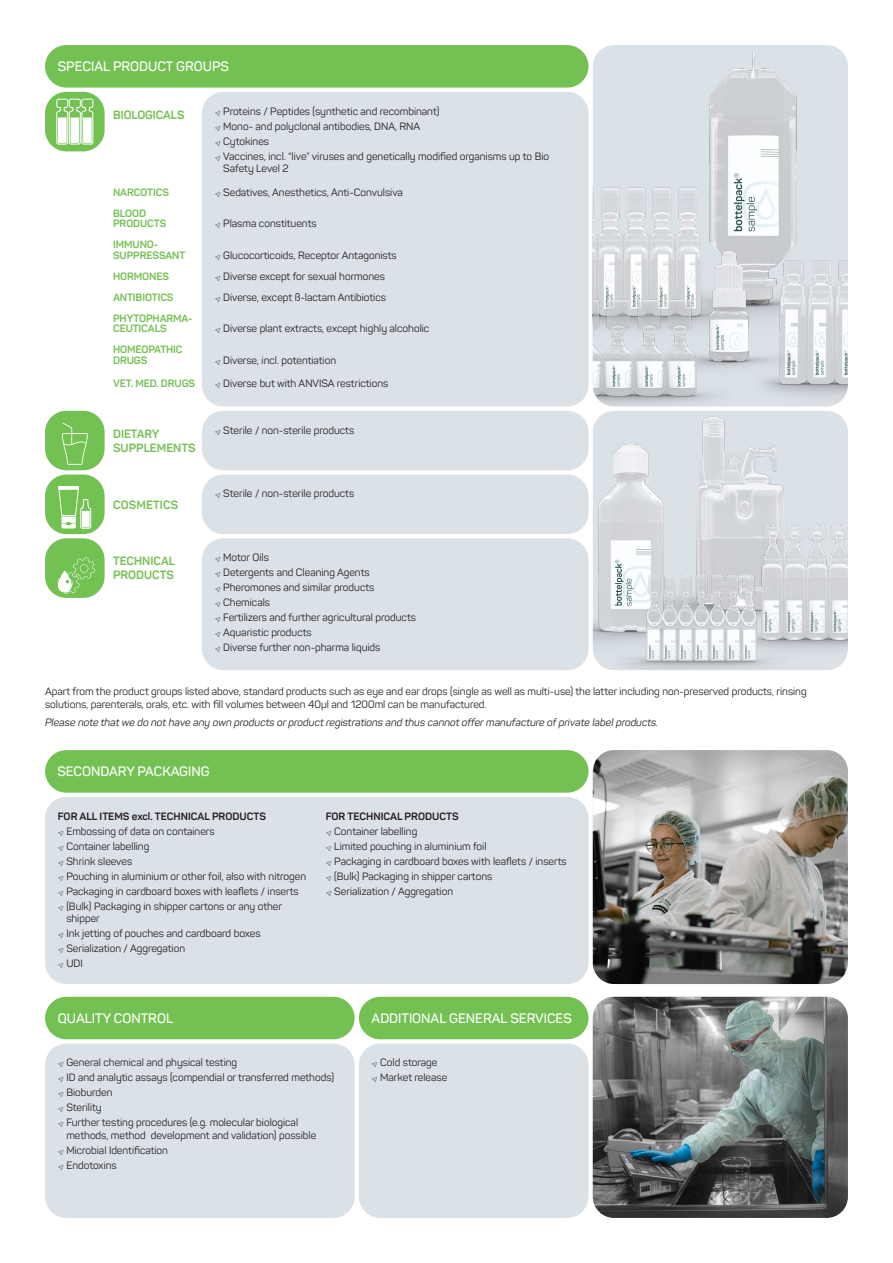
<style>
.page{position:relative;width:893px;height:1263px;background:#fff}
.page>*{position:absolute;margin:0;border:0;box-sizing:border-box;transform-origin:0 0}
.t1{font:600 13.5px "Panton";color:#fff}
.t2{font:700 11.85px/14.2px "Panton";color:#74c153}
.t3{font:10.5px/12.6px "Panton";color:#231f20}
.t4{font:italic 10.5px "Panton";color:#231f20}
.t5{font:700 10.5px/10.5px "Panton";letter-spacing:-.01em;color:#74c153}
.t6{font:700 10.5px "Panton";color:#231f20}
</style>
<div class="page">
<div style="left:45px;top:411px;width:60px;height:59px;background:#74c153;border-radius:21px"></div>
<div style="left:45px;top:475px;width:60px;height:59px;background:#74c153;border-radius:21px"></div>
<div style="left:45px;top:538px;width:60px;height:60px;background:#74c153;border-radius:21px"></div>
<div style="left:45px;top:92px;width:60px;height:59px;background:#74c153;border-radius:21px"></div>
<div style="left:45px;top:45px;width:543px;height:43px;background:#74c153;border-radius:21px"></div>
<div style="left:45px;top:750px;width:543px;height:43px;background:#74c153;border-radius:21px"></div>
<div style="left:45px;top:997px;width:310px;height:42px;background:#74c153;border-radius:21px"></div>
<div style="left:359px;top:997px;width:229px;height:42px;background:#74c153;border-radius:21px"></div>
<div style="left:202px;top:92px;width:386px;height:314px;background:#dae1e7;border-radius:21px"></div>
<img style="left:593px;top:411px;width:255px;height:129px">
<img style="left:628px;top:476px;width:220px;height:188px">
<img style="left:593px;top:540px;width:248px;height:130px">
<img style="left:593px;top:45px;width:255px;height:83px">
<img style="left:593px;top:128px;width:255px;height:81px">
<img style="left:593px;top:209px;width:255px;height:197px">
<img style="left:593px;top:261px;width:180px;height:145px">
<img style="left:593px;top:750px;width:255px;height:234px">
<img style="left:593px;top:997px;width:255px;height:221px">
<div style="left:45px;top:797px;width:543px;height:187px;background:#dae1e7;border-radius:21px"></div>
<div style="left:45px;top:1043px;width:310px;height:175px;background:#dae1e7;border-radius:21px"></div>
<div style="left:359px;top:1043px;width:229px;height:175px;background:#dae1e7;border-radius:21px"></div>
<div style="left:202px;top:411px;width:386px;height:59px;background:#dae1e7;border-radius:21px"></div>
<div style="left:202px;top:475px;width:386px;height:59px;background:#dae1e7;border-radius:21px"></div>
<div style="left:202px;top:538px;width:386px;height:132px;background:#dae1e7;border-radius:21px"></div>
<svg style="left:62px;top:423px;width:26px;height:42px"></svg>
<svg style="left:58px;top:557px;width:37px;height:38px"></svg>
<hr style="left:59px;top:486px;width:20px;height:3px;background:#fff">
<svg style="left:58px;top:489px;width:33px;height:40px"></svg>
<svg style="left:56px;top:98px;width:38px;height:47px"></svg>
<p class="t1" style="left:58px;top:58px;width:173px">SPECIAL PRODUCT GROUPS</p>
<p class="t2" style="left:113px;top:107px;width:73px">BIOLOGICALS</p>
<p class="t5" style="left:113px;top:187px;width:57px">NARCOTICS</p>
<p class="t5" style="left:113px;top:208px;width:55px">BLOOD<br>PRODUCTS</p>
<p class="t5" style="left:113px;top:239px;width:47px">IMMUNO-</p>
<p class="t5" style="left:113px;top:250px;width:74px">SUPPRESSANT</p>
<p class="t5" style="left:113px;top:271px;width:57px">HORMONES</p>
<p class="t5" style="left:113px;top:292px;width:62px">ANTIBIOTICS</p>
<p class="t5" style="left:113px;top:313px;width:81px">PHYTOPHARMA-<br>CEUTICALS</p>
<p class="t5" style="left:113px;top:344px;width:71px">HOMEOPATHIC<br>DRUGS</p>
<p class="t5" style="left:113px;top:378px;width:84px">VET. MED. DRUGS</p>
<p class="t2" style="left:113px;top:426px;width:48px">DIETARY</p>
<p class="t2" style="left:113px;top:440px;width:84px">SUPPLEMENTS</p>
<p class="t2" style="left:113px;top:497px;width:67px">COSMETICS</p>
<p class="t2" style="left:113px;top:554px;width:63px">TECHNICAL<br>PRODUCTS</p>
<p class="t3" style="left:223px;top:105px;width:218px">Proteins / Peptides (synthetic and recombinant)</p>
<p class="t3" style="left:223px;top:120px;width:198px">Mono- and polyclonal antibodies, DNA, RNA</p>
<p class="t3" style="left:223px;top:135px;width:47px">Cytokines</p>
<p class="t3" style="left:223px;top:150px;width:327px">Vaccines, incl. “live” viruses and genetically modified organisms up to Bio<br>Safety Level 2</p>
<p class="t3" style="left:223px;top:186px;width:181px">Sedatives, Anesthetics, Anti-Convulsiva</p>
<p class="t3" style="left:223px;top:217px;width:95px">Plasma constituents</p>
<p class="t3" style="left:223px;top:249px;width:175px">Glucocorticoids, Receptor Antagonists</p>
<p class="t3" style="left:223px;top:270px;width:163px">Diverse except for sexual hormones</p>
<p class="t3" style="left:223px;top:291px;width:164px">Diverse, except ß-lactam Antibiotics</p>
<p class="t3" style="left:223px;top:322px;width:208px">Diverse plant extracts, except highly alcoholic</p>
<p class="t3" style="left:223px;top:354px;width:114px">Diverse, incl. potentiation</p>
<p class="t3" style="left:223px;top:377px;width:167px">Diverse but with ANVISA restrictions</p>
<p class="t3" style="left:223px;top:424px;width:133px">Sterile / non-sterile products</p>
<p class="t3" style="left:223px;top:487px;width:133px">Sterile / non-sterile products</p>
<p class="t3" style="left:223px;top:551px;width:47px">Motor Oils</p>
<p class="t3" style="left:223px;top:566px;width:148px">Detergents and Cleaning Agents</p>
<p class="t3" style="left:223px;top:581px;width:153px">Pheromones and similar products</p>
<p class="t3" style="left:223px;top:596px;width:48px">Chemicals</p>
<p class="t3" style="left:223px;top:611px;width:194px">Fertilizers and further agricultural products</p>
<p class="t3" style="left:223px;top:626px;width:90px">Aquaristic products</p>
<p class="t3" style="left:223px;top:641px;width:159px">Diverse further non-pharma liquids</p>
<p class="t3" style="left:45px;top:685px;width:763px">Apart from the product groups listed above, standard products such as eye and ear drops (single as well as multi-use) the latter including non-preserved products, rinsing solutions, parenterals, orals, etc. with fill volumes between 40µl and 1200ml can be manufactured.</p>
<p class="t4" style="left:45px;top:715px;width:615px">Please note that we do not have any own products or product registrations and thus cannot offer manufacture of private label products.</p>
<p class="t1" style="left:57px;top:763px;width:154px">SECONDARY PACKAGING</p>
<p class="t6" style="left:58px;top:810px;width:210px">FOR ALL ITEMS excl. TECHNICAL PRODUCTS</p>
<p class="t3" style="left:66px;top:825px;width:150px">Embossing of data on containers</p>
<p class="t3" style="left:66px;top:840px;width:85px">Container labelling</p>
<p class="t3" style="left:66px;top:855px;width:67px">Shrink sleeves</p>
<p class="t3" style="left:66px;top:870px;width:241px">Pouching in aluminium or other foil, also with nitrogen</p>
<p class="t3" style="left:66px;top:885px;width:234px">Packaging in cardboard boxes with leaflets / inserts</p>
<p class="t3" style="left:66px;top:900px;width:217px">(Bulk) Packaging in shipper cartons or any other shipper</p>
<p class="t3" style="left:66px;top:927px;width:196px">Ink jetting of pouches and cardboard boxes</p>
<p class="t3" style="left:66px;top:942px;width:120px">Serialization / Aggregation</p>
<p class="t3" style="left:66px;top:957px;width:18px">UDI</p>
<p class="t6" style="left:326px;top:810px;width:134px">FOR TECHNICAL PRODUCTS</p>
<p class="t3" style="left:334px;top:825px;width:85px">Container labelling</p>
<p class="t3" style="left:334px;top:840px;width:154px">Limited pouching in aluminium foil</p>
<p class="t3" style="left:334px;top:855px;width:234px">Packaging in cardboard boxes with leaflets / inserts</p>
<p class="t3" style="left:334px;top:870px;width:160px">(Bulk) Packaging in shipper cartons</p>
<p class="t3" style="left:334px;top:885px;width:120px">Serialization / Aggregation</p>
<p class="t1" style="left:58px;top:1010px;width:117px">QUALITY CONTROL</p>
<p class="t1" style="left:372px;top:1010px;width:202px">ADDITIONAL GENERAL SERVICES</p>
<p class="t3" style="left:66px;top:1056px;width:172px">General chemical and physical testing</p>
<p class="t3" style="left:66px;top:1071px;width:269px">ID and analytic assays (compendial or transferred methods)</p>
<p class="t3" style="left:66px;top:1086px;width:48px">Bioburden</p>
<p class="t3" style="left:66px;top:1101px;width:37px">Sterility</p>
<p class="t3" style="left:66px;top:1116px;width:251px">Further testing procedures (e.g. molecular biological methods, method development and validation) possible</p>
<p class="t3" style="left:66px;top:1144px;width:103px">Microbial Identification</p>
<p class="t3" style="left:66px;top:1159px;width:52px">Endotoxins</p>
<p class="t3" style="left:380px;top:1056px;width:59px">Cold storage</p>
<p class="t3" style="left:380px;top:1071px;width:69px">Market release</p>
</div>
